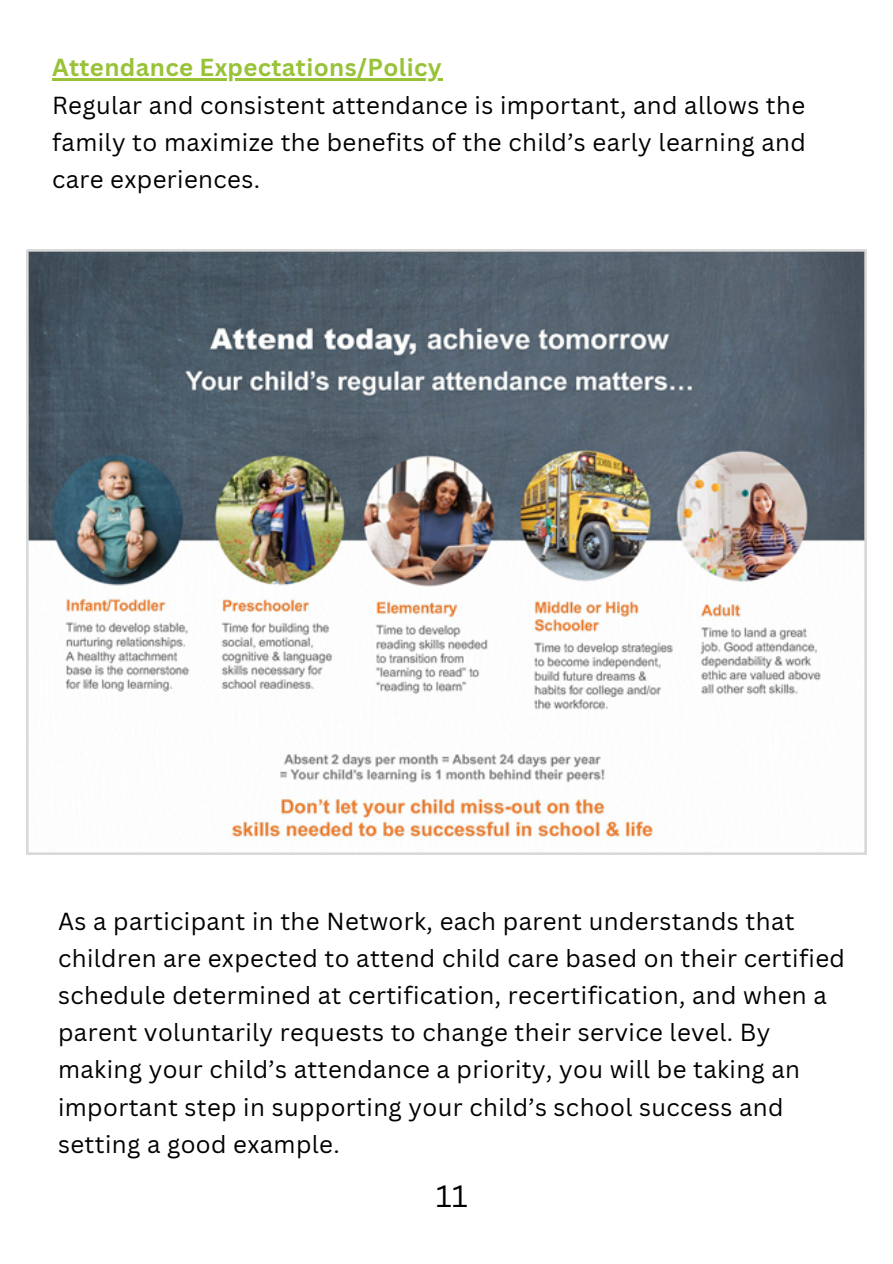
<style>
.page{position:relative;width:893px;height:1264px;background:#fff}
.page>*{position:absolute;margin:0;border:0;box-sizing:border-box;transform-origin:0 0}
.t1{font:30px "Canva Sans";color:#000}
.t2{font:24px/37.2px "Canva Sans";letter-spacing:.015em;color:#000;text-align:justify}
.t3{font:700 24px "Canva Sans";letter-spacing:.015em;color:#98c238}
</style>
<div class="page">
<img style="left:26px;top:250px;width:840px;height:604px">
<hr style="left:52px;top:79px;width:390px;height:2px;background:#98c238">
<p class="t3" style="left:52px;top:51px;width:391px">Attendance Expectations/Policy</p>
<p class="t2" style="left:52px;top:86px;width:755px">Regular and consistent attendance is important, and allows the family to maximize the benefits of the child’s early learning and care experiences.</p>
<p class="t2" style="left:58px;top:901px;width:788px;text-align:left">As a participant in the Network, each parent understands that children are expected to attend child care based on their certified schedule determined at certification, recertification, and when a parent voluntarily requests to change their service level. By making your child’s attendance a priority, you will be taking an important step in supporting your child’s school success and setting a good example.</p>
<p class="t1" style="left:436px;top:1175px;width:33px">11</p>
</div>
